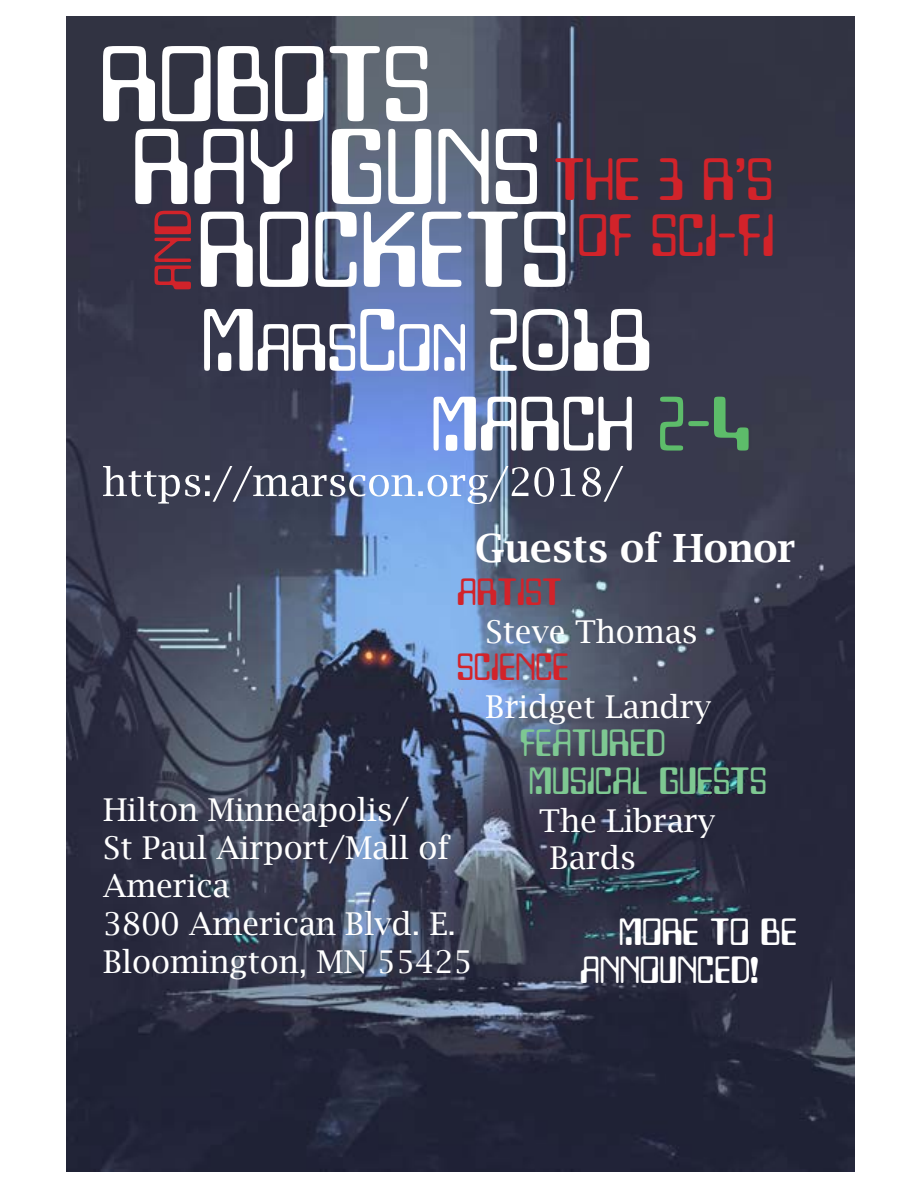
<style>
.page{position:relative;width:918px;height:1188px;background:#fff}
.page>*{position:absolute;margin:0;border:0;box-sizing:border-box;transform-origin:0 0}
.t1{font:49.5px/56.1px "Lazenby Computer Smooth";color:#d2232a;text-align:center}
.t2{font:600 39px "Lucida Bright";color:#fff}
.t3{font:31.5px/37.8px "Lucida Bright";color:#fff}
.t4{font:31.5px/37.8px "Lazenby Computer Smooth";color:#7ec892}
.t5{font:31.5px/37.8px "Lazenby Computer Smooth";color:#fff}
.t6{font:31.5px "Lazenby Computer Smooth";color:#d2232a}
</style>
<div class="page">
<img style="left:67px;top:17px;width:787px;height:1154px">
<svg style="left:201px;top:212px;width:364px;height:75px"></svg>
<svg style="left:135px;top:129px;width:402px;height:75px"></svg>
<svg style="left:103px;top:46px;width:324px;height:75px"></svg>
<svg style="left:154px;top:211px;width:37px;height:78px;background:#752b3a"></svg>
<svg style="left:204px;top:309px;width:445px;height:62px"></svg>
<svg style="left:660px;top:397px;width:89px;height:54px;background:#425f55"></svg>
<svg style="left:434px;top:397px;width:198px;height:54px"></svg>
<svg style="left:103px;top:466px;width:520px;height:38px;background:#6a758f"></svg>
<h1 class="t1" style="left:554px;top:151px;width:222px">THE 3 R’S<br>OF SCI-FI</h1>
<p class="t2" style="left:475px;top:526px;width:322px">Guests of Honor</p>
<p class="t6" style="left:457px;top:572px;width:106px">ARTIST</p>
<p class="t3" style="left:486px;top:612px;width:214px">Steve Thomas</p>
<p class="t6" style="left:457px;top:648px;width:114px">SCIENCE</p>
<p class="t3" style="left:486px;top:688px;width:227px">Bridget Landry</p>
<p class="t4" style="left:520px;top:724px;width:248px">FEATURED<br>MUSICAL GUESTS</p>
<p class="t3" style="left:550px;top:801px;width:167px;text-indent:-10px">The Library<br>Bards</p>
<p class="t3" style="left:103px;top:791px;width:371px">Hilton Minneapolis/<br>St Paul Airport/Mall of<br>America<br>3800 American Blvd. E.<br>Bloomington, MN 55425</p>
<p class="t5" style="left:580px;top:913px;width:219px;text-indent:39px">MORE TO BE<br>ANNOUNCED!</p>
</div>
